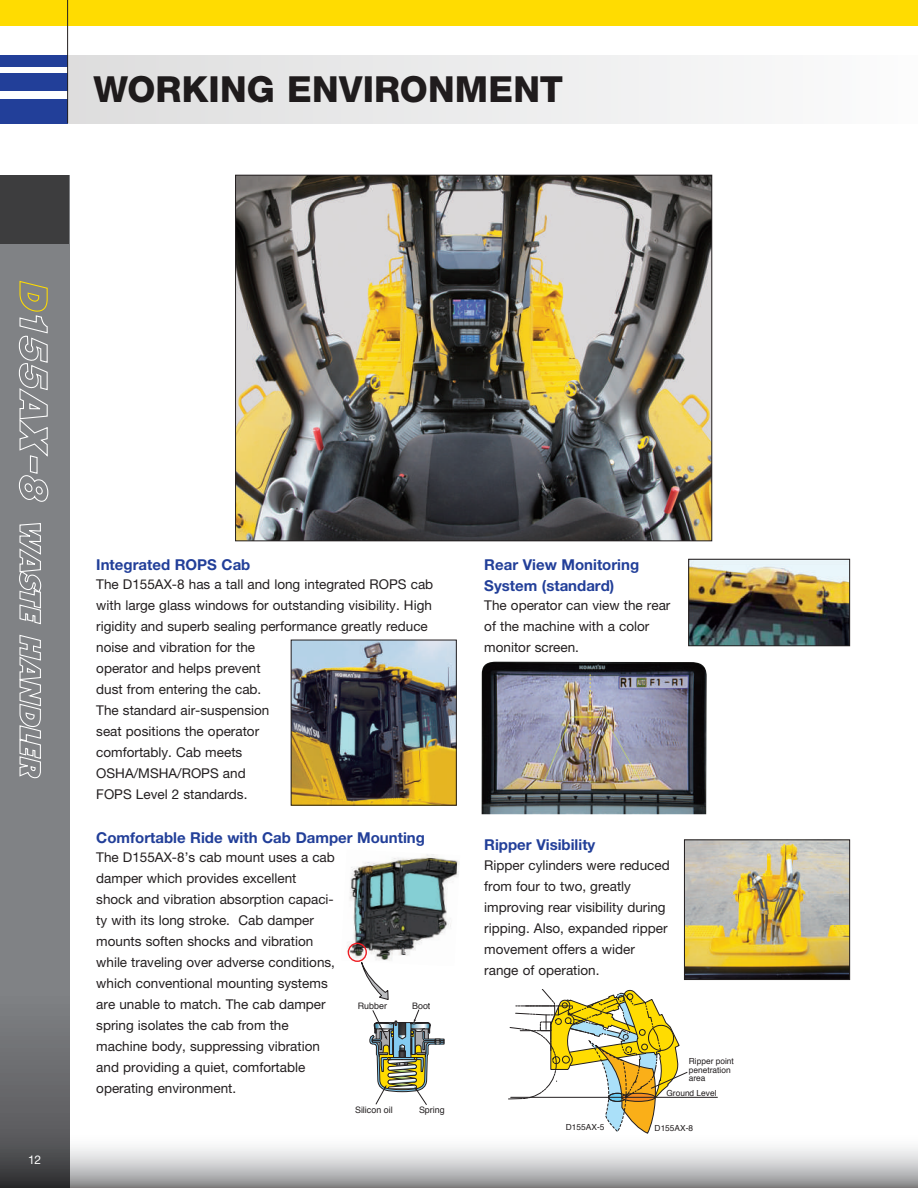
<style>
.page{position:relative;width:918px;height:1188px;background:#fff}
.page>*{position:absolute;margin:0;border:0;box-sizing:border-box;transform-origin:0 0}
.t1{font:800 36px "Helvetica Neue LT Pro";letter-spacing:.005em;color:#231f20}
.t2{font:700 15px/21px "Helvetica Neue LT Pro";color:#223f99}
.t3{font:13.5px/21px "Helvetica Neue LT Pro";color:#231f20}
.t4{font:12px "Helvetica Neue LT Pro";color:#fff}
.t5{font:8.85px "Helvetica";color:#231f20}
.t6{font:8.4px/8.4px "Helvetica";color:#231f20}
</style>
<div class="page">
<div style="left:68px;top:55px;width:850px;height:68px;background:linear-gradient(to right,#deddde,#fbfcfc)"></div>
<div style="left:0;top:99px;width:68px;height:24px;background:#223f99"></div>
<div style="left:0;top:55px;width:68px;height:12px;background:#223f99"></div>
<div style="left:0;top:74px;width:68px;height:17px;background:#223f99"></div>
<div style="left:0;top:0;width:918px;height:25px;background:#ffdc01"></div>
<img style="left:237px;top:177px;width:473px;height:362px">
<img style="left:347px;top:854px;width:112px;height:108px">
<svg style="left:369px;top:1010px;width:76px;height:95px"></svg>
<svg style="left:361px;top:962px;width:28px;height:38px"></svg>
<div style="left:348px;top:943px;width:19px;height:19px;border:1px solid #ee1d23;border-radius:50%"></div>
<img style="left:686px;top:842px;width:162px;height:136px">
<div style="left:684px;top:840px;width:166px;height:140px;border:1px solid #231f20"></div>
<hr style="left:511px;top:1097px;width:206px;height:1px;background:#231f20">
<svg style="left:508px;top:989px;width:180px;height:144px"></svg>
<img style="left:293px;top:642px;width:162px;height:162px">
<div style="left:291px;top:640px;width:166px;height:166px;border:1px solid #231f20"></div>
<img style="left:482px;top:662px;width:225px;height:152px">
<img style="left:690px;top:561px;width:158px;height:83px">
<div style="left:688px;top:559px;width:162px;height:87px;border:1px solid #231f20"></div>
<hr style="left:67px;top:0;width:1px;height:123px;background:#231f20">
<svg style="left:69px;top:1133px;width:849px;height:55px"></svg>
<svg style="left:0;top:243px;width:69px;height:945px"></svg>
<div style="left:0;top:175px;width:69px;height:68px;background:#3d3d3e"></div>
<svg style="left:18px;top:280px;width:31px;height:223px"></svg>
<svg style="left:19px;top:522px;width:23px;height:103px"></svg>
<svg style="left:19px;top:634px;width:23px;height:145px"></svg>
<h1 class="t1" style="left:93px;top:68px;width:471px">WORKING ENVIRONMENT</h1>
<p class="t4" style="left:28px;top:1153px;width:15px">12</p>
<p class="t2" style="left:96px;top:553px;width:156px">Integrated ROPS Cab</p>
<p class="t3" style="left:96px;top:574px;width:338px">The D155AX-8 has a tall and long integrated ROPS cab with large glass windows for outstanding visibility. High rigidity and superb sealing performance greatly reduce noise and vibration for the<br>operator and helps prevent<br>dust from entering the cab.<br>The standard air-suspension<br>seat positions the operator<br>comfortably. Cab meets<br>OSHA/MSHA/ROPS and<br>FOPS Level 2 standards.</p>
<p class="t2" style="left:96px;top:826px;width:330px">Comfortable Ride with Cab Damper Mounting</p>
<p class="t3" style="left:96px;top:847px;width:240px">The D155AX-8’s cab mount uses a cab damper which provides excellent shock and vibration absorption capaci&shy;ty with its long stroke. Cab damper mounts soften shocks and vibration while traveling over adverse conditions, which conventional mounting systems are unable to match. The cab damper spring isolates the cab from the machine body, suppressing vibration and providing a quiet, comfortable operating environment.</p>
<p class="t5" style="left:355px;top:1103px;width:39px">Silicon oil</p>
<p class="t5" style="left:419px;top:1103px;width:27px">Spring</p>
<p class="t5" style="left:358px;top:999px;width:31px">Rubber</p>
<p class="t5" style="left:412px;top:999px;width:20px">Boot</p>
<p class="t2" style="left:484px;top:553px;width:156px">Rear View Monitoring<br>System (standard)</p>
<p class="t3" style="left:484px;top:595px;width:188px">The operator can view the rear of the machine with a color monitor screen.</p>
<p class="t2" style="left:484px;top:834px;width:113px">Ripper Visibility</p>
<p class="t3" style="left:484px;top:854px;width:187px">Ripper cylinders were reduced from four to two, greatly improving rear visibility during ripping. Also, expanded ripper movement offers a wider range of operation.</p>
<p class="t6" style="left:689px;top:1057px;width:47px">Ripper point penetration area</p>
<p class="t6" style="left:666px;top:1089px;width:52px">Ground Level</p>
<p class="t6" style="left:566px;top:1123px;width:40px">D155AX-5</p>
<p class="t6" style="left:655px;top:1124px;width:40px">D155AX-8</p>
</div>
